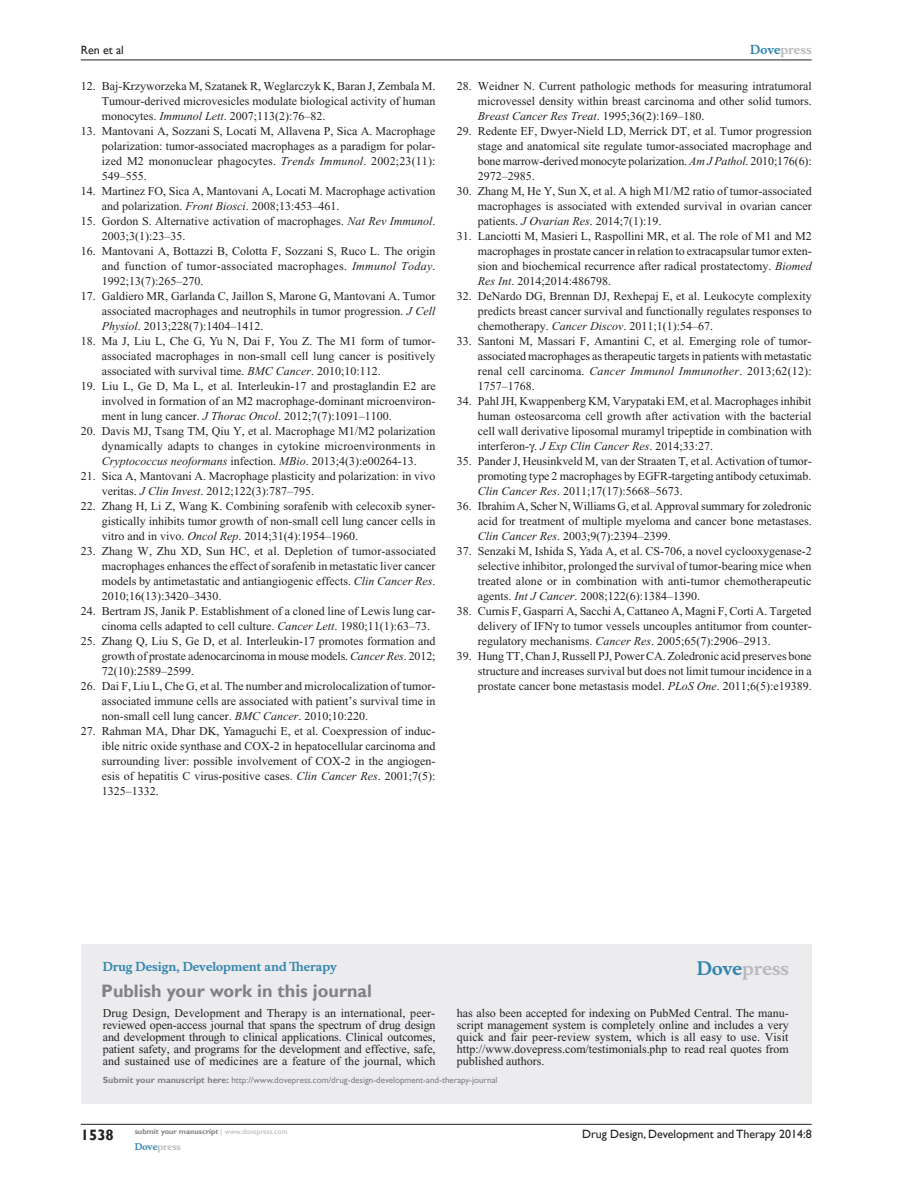
<style>
.page{position:relative;width:918px;height:1188px;background:#fff}
.page>*{position:absolute;margin:0;border:0;box-sizing:border-box;transform-origin:0 0}
.PromBx-H1{font:700 18px "Gill Sans";color:#808285}
.PromBx-Brand{font:700 18px "Musee";color:#b8b9bc}
.t1{font:700 15px "Gill Sans";color:#231f20}
.RefNL2{font:12px/15px "Times New Roman";color:#231f20;text-align:justify}
.PromBx-Tx{font:12px/12px "Times New Roman";color:#231f20;text-align:justify}
.t2{font:12px "Gill Sans";color:#231f20}
.PromBx-JrnlName{font:700 12px "Musee";color:#3485ae}
.t3{font:700 12px "Musee";color:#b8b9bc}
.PromBx-SubmitMssWebA{font:9px "Gill Sans";color:#808285}
.t4{font:700 9px "Musee";color:#b8b9bc}
.t5{font:700 7.5px "Gill Sans";color:#808285}
.s1{font-style:italic}
.s2{color:#3485ae}
.s3{font-weight:700}
.s4{font-weight:400;color:#b8b9bc}
</style>
<div class="page">
<div style="left:81px;top:944px;width:731px;height:159px;background:#ececee"></div>
<hr style="left:81px;top:1124px;width:731px;height:1px;background:#231f20">
<hr style="left:81px;top:60px;width:731px;height:1px;background:#231f20">
<p class="t2" style="left:81px;top:43px;width:45px">Ren et al</p>
<p class="RefNL2" style="left:102px;top:79px;width:335px;text-indent:-21px">12. Baj-Krzyworzeka M, Szatanek R, Weglarczyk K, Baran J, Zembala M.<br>Tumour-derived microvesicles modulate biological activity of human monocytes. <span class="s1">Immunol Lett</span>. 2007;113(2):76–82.</p>
<p class="RefNL2" style="left:102px;top:124px;width:335px;text-indent:-21px">13. Mantovani A, Sozzani S, Locati M, Allavena P, Sica A. Macrophage polarization: tumor-associated macrophages as a paradigm for polar&shy;ized M2 mononuclear phagocytes. <span class="s1">Trends Immunol</span>. 2002;23(11):<br>549–555.</p>
<p class="RefNL2" style="left:102px;top:184px;width:335px;text-indent:-21px">14. Martinez FO, Sica A, Mantovani A, Locati M. Macrophage activation and polarization. <span class="s1">Front Biosci</span>. 2008;13:453–461.</p>
<p class="RefNL2" style="left:102px;top:214px;width:335px;text-indent:-21px">15. Gordon S. Alternative activation of macrophages. <span class="s1">Nat Rev Immunol</span>.<br>2003;3(1):23–35.</p>
<p class="RefNL2" style="left:102px;top:244px;width:335px;text-indent:-21px">16. Mantovani A, Bottazzi B, Colotta F, Sozzani S, Ruco L. The origin and function of tumor-associated macrophages. <span class="s1">Immunol Today</span>.<br>1992;13(7):265–270.</p>
<p class="RefNL2" style="left:102px;top:289px;width:335px;text-indent:-21px">17. Galdiero MR, Garlanda C, Jaillon S, Marone G, Mantovani A. Tumor associated macrophages and neutrophils in tumor progression. <span class="s1">J Cell Physiol</span>. 2013;228(7):1404–1412.</p>
<p class="RefNL2" style="left:102px;top:334px;width:335px;text-indent:-21px">18. Ma J, Liu L, Che G, Yu N, Dai F, You Z. The M1 form of tumor&shy;associated macrophages in non-small cell lung cancer is positively associated with survival time. <span class="s1">BMC Cancer</span>. 2010;10:112.</p>
<p class="RefNL2" style="left:102px;top:379px;width:336px;text-indent:-21px">19. Liu L, Ge D, Ma L, et al. Interleukin-17 and prostaglandin E2 are involved in formation of an M2 macrophage-dominant microenviron&shy;ment in lung cancer. <span class="s1">J Thorac Oncol</span>. 2012;7(7):1091–1100.</p>
<p class="RefNL2" style="left:102px;top:424px;width:335px;text-indent:-21px">20. Davis MJ, Tsang TM, Qiu Y, et al. Macrophage M1/M2 polarization dynamically adapts to changes in cytokine microenvironments in <span class="s1">Cryptococcus neoformans</span> infection. <span class="s1">MBio</span>. 2013;4(3):e00264-13.</p>
<p class="RefNL2" style="left:102px;top:469px;width:335px;text-indent:-21px">21. Sica A, Mantovani A. Macrophage plasticity and polarization: in vivo veritas. <span class="s1">J Clin Invest</span>. 2012;122(3):787–795.</p>
<p class="RefNL2" style="left:102px;top:499px;width:335px;text-indent:-21px">22. Zhang H, Li Z, Wang K. Combining sorafenib with celecoxib syner&shy;gistically inhibits tumor growth of non-small cell lung cancer cells in vitro and in vivo. <span class="s1">Oncol Rep</span>. 2014;31(4):1954–1960.</p>
<p class="RefNL2" style="left:102px;top:544px;width:336px;text-indent:-21px">23. Zhang W, Zhu XD, Sun HC, et al. Depletion of tumor-associated macrophages enhances the effect of sorafenib in metastatic liver cancer models by antimetastatic and antiangiogenic effects. <span class="s1">Clin Cancer Res</span>.<br>2010;16(13):3420–3430.</p>
<p class="RefNL2" style="left:102px;top:604px;width:335px;text-indent:-21px">24. Bertram JS, Janik P. Establishment of a cloned line of Lewis lung car&shy;cinoma cells adapted to cell culture. <span class="s1">Cancer Lett</span>. 1980;11(1):63–73.</p>
<p class="RefNL2" style="left:102px;top:634px;width:335px;text-indent:-21px">25. Zhang Q, Liu S, Ge D, et al. Interleukin-17 promotes formation and growth of prostate adenocarcinoma in mouse models. <span class="s1">Cancer Res</span>. 2012; 72(10):2589–2599.</p>
<p class="RefNL2" style="left:102px;top:679px;width:335px;text-indent:-21px">26. Dai F, Liu L, Che G, et al. The number and microlocalization of tumor&shy;associated immune cells are associated with patient’s survival time in non-small cell lung cancer. <span class="s1">BMC Cancer</span>. 2010;10:220.</p>
<p class="RefNL2" style="left:102px;top:724px;width:335px;text-indent:-21px">27. Rahman MA, Dhar DK, Yamaguchi E, et al. Coexpression of induc&shy;ible nitric oxide synthase and COX-2 in hepatocellular carcinoma and surrounding liver: possible involvement of COX-2 in the angiogen&shy;esis of hepatitis C virus-positive cases. <span class="s1">Clin Cancer Res</span>. 2001;7(5):<br>1325–1332.</p>
<p class="t3" style="left:750px;top:43px;width:63px"><span class="s2">Dove</span>press</p>
<p class="RefNL2" style="left:478px;top:79px;width:335px;text-indent:-21px">28. Weidner N. Current pathologic methods for measuring intratumoral microvessel density within breast carcinoma and other solid tumors.<br><span class="s1">Breast Cancer Res Treat</span>. 1995;36(2):169–180.</p>
<p class="RefNL2" style="left:478px;top:124px;width:335px;text-indent:-21px">29. Redente EF, Dwyer-Nield LD, Merrick DT, et al. Tumor progression stage and anatomical site regulate tumor-associated macrophage and bone marrow-derived monocyte polarization. <span class="s1">Am J Pathol</span>. 2010;176(6):<br>2972–2985.</p>
<p class="RefNL2" style="left:478px;top:184px;width:335px;text-indent:-21px">30. Zhang M, He Y, Sun X, et al. A high M1/M2 ratio of tumor-associated macrophages is associated with extended survival in ovarian cancer patients. <span class="s1">J Ovarian Res</span>. 2014;7(1):19.</p>
<p class="RefNL2" style="left:478px;top:229px;width:335px;text-indent:-21px">31. Lanciotti M, Masieri L, Raspollini MR, et al. The role of M1 and M2 macrophages in prostate cancer in relation to extracapsular tumor exten&shy;sion and biochemical recurrence after radical prostatectomy. <span class="s1">Biomed Res Int</span>. 2014;2014:486798.</p>
<p class="RefNL2" style="left:478px;top:289px;width:335px;text-indent:-21px">32. DeNardo DG, Brennan DJ, Rexhepaj E, et al. Leukocyte complexity predicts breast cancer survival and functionally regulates responses to chemotherapy. <span class="s1">Cancer Discov</span>. 2011;1(1):54–67.</p>
<p class="RefNL2" style="left:478px;top:334px;width:335px;text-indent:-21px">33. Santoni M, Massari F, Amantini C, et al. Emerging role of tumor&shy;associated macrophages as therapeutic targets in patients with metastatic renal cell carcinoma. <span class="s1">Cancer Immunol Immunother</span>. 2013;62(12):<br>1757–1768.</p>
<p class="RefNL2" style="left:478px;top:394px;width:335px;text-indent:-21px">34. Pahl JH, Kwappenberg KM, Varypataki EM, et al. Macrophages inhibit human osteosarcoma cell growth after activation with the bacterial cell wall derivative liposomal muramyl tripeptide in combination with interferon- . <span class="s1">J Exp Clin Cancer Res</span>. 2014;33:27.</p>
<p class="RefNL2" style="left:478px;top:454px;width:335px;text-indent:-21px">35. Pander J, Heusinkveld M, van der Straaten T, et al. Activation of tumor&shy;promoting type 2 macrophages by EGFR-targeting antibody cetuximab.<br><span class="s1">Clin Cancer Res</span>. 2011;17(17):5668–5673.</p>
<p class="RefNL2" style="left:478px;top:499px;width:336px;text-indent:-21px">36. Ibrahim A, Scher N, Williams G, et al. Approval summary for zoledronic acid for treatment of multiple myeloma and cancer bone metastases.<br><span class="s1">Clin Cancer Res</span>. 2003;9(7):2394–2399.</p>
<p class="RefNL2" style="left:478px;top:544px;width:335px;text-indent:-21px">37. Senzaki M, Ishida S, Yada A, et al. CS-706, a novel cyclooxygenase-2 selective inhibitor, prolonged the survival of tumor-bearing mice when treated alone or in combination with anti-tumor chemotherapeutic agents. <span class="s1">Int J Cancer</span>. 2008;122(6):1384–1390.</p>
<p class="RefNL2" style="left:478px;top:604px;width:335px;text-indent:-21px">38. Curnis F, Gasparri A, Sacchi A, Cattaneo A, Magni F, Corti A. Targeted delivery of IFN to tumor vessels uncouples antitumor from counter&shy;regulatory mechanisms. <span class="s1">Cancer Res</span>. 2005;65(7):2906–2913.</p>
<p class="RefNL2" style="left:478px;top:649px;width:335px;text-indent:-21px">39. Hung TT, Chan J, Russell PJ, Power CA. Zoledronic acid preserves bone structure and increases survival but does not limit tumour incidence in a prostate cancer bone metastasis model. <span class="s1">PLoS One</span>. 2011;6(5):e19389.</p>
<p class="PromBx-JrnlName" style="left:103px;top:959px;width:236px">Drug Design, Development and Therapy</p>
<p class="PromBx-H1" style="left:101px;top:980px;width:272px">Publish your work in this journal</p>
<p class="PromBx-Brand" style="left:697px;top:958px;width:94px"><span class="s2">Dove</span>press</p>
<p class="PromBx-Tx" style="left:103px;top:1007px;width:334px">Drug Design, Development and Therapy is an international, peer&shy;reviewed open-access journal that spans the spectrum of drug design and development through to clinical applications. Clinical outcomes, patient safety, and programs for the development and effective, safe, and sustained use of medicines are a feature of the journal, which</p>
<p class="PromBx-Tx" style="left:457px;top:1007px;width:333px">has also been accepted for indexing on PubMed Central. The manu&shy;script management system is completely online and includes a very quick and fair peer-review system, which is all easy to use. Visit http://www.dovepress.com/testimonials.php to read real quotes from published authors.</p>
<p class="PromBx-SubmitMssWebA" style="left:103px;top:1075px;width:396px"><span class="s3">Submit your manuscript here:</span> http://www.dovepress.com/drug-design-development-and-therapy-journal</p>
<p class="t1" style="left:81px;top:1126px;width:35px">1538</p>
<p class="t5" style="left:135px;top:1127px;width:154px">submit your manuscript <span class="s4">| www.dovepress.com</span></p>
<p class="t4" style="left:135px;top:1141px;width:48px"><span class="s2">Dove</span>press</p>
<p class="t2" style="left:582px;top:1127px;width:231px">Drug Design, Development and Therapy 2014:8</p>
</div>
